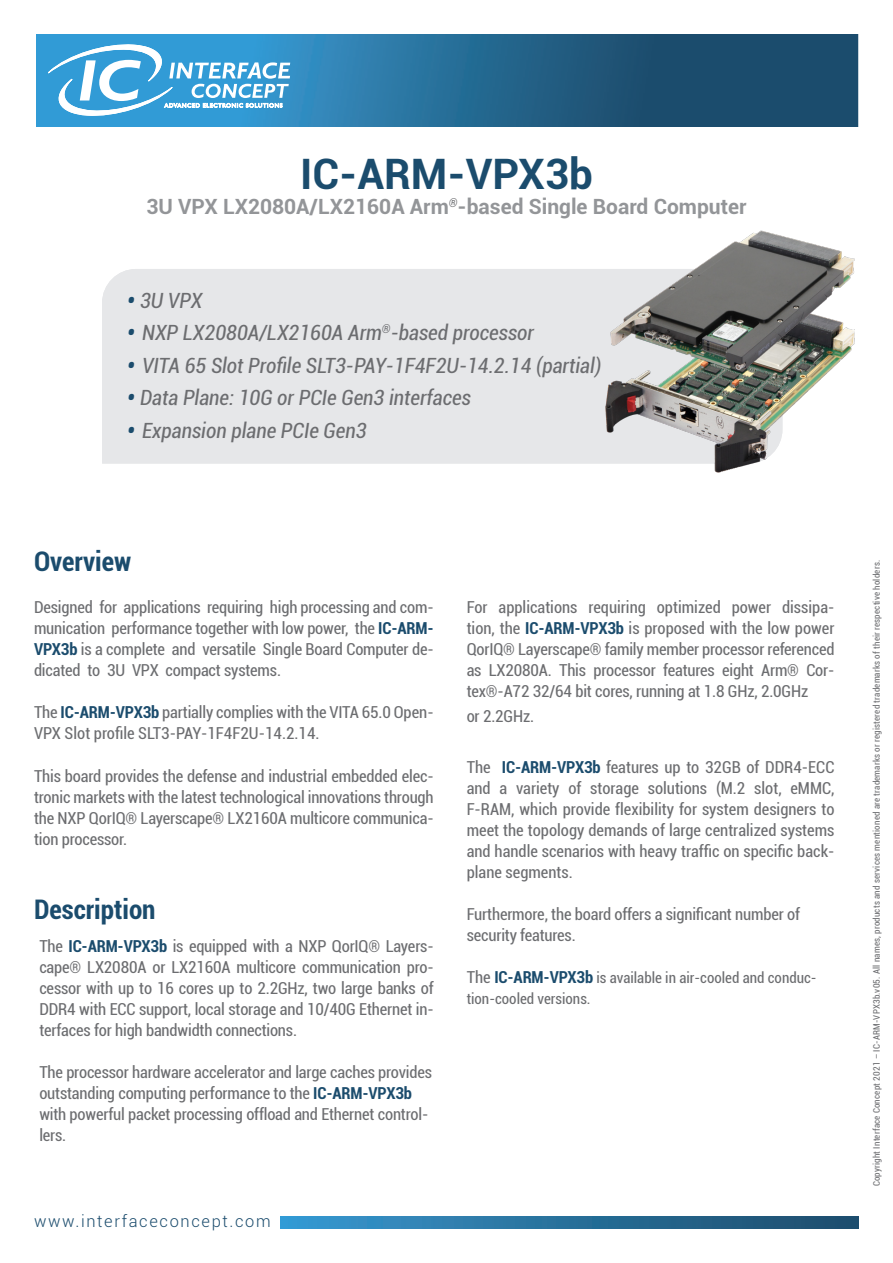
<style>
.page{position:relative;width:893px;height:1263px;background:#fff}
.page>*{position:absolute;margin:0;border:0;box-sizing:border-box;transform-origin:0 0}
.t1{font:700 42px "Roboto";color:#1b4c6d}
.t2{font:700 condensed 27px "Roboto";color:#1b4c6d}
.t3{font:italic condensed 21px "Roboto";color:#6c6d70}
.t4{font:700 21px "Roboto";color:#939598}
.t5{font:condensed 16.5px/21px "Roboto";letter-spacing:-.01em;color:#6c6d70;text-align:justify}
.t6{font:300 16.5px "Roboto";letter-spacing:.1em;color:#1b4c6d}
.t7{font:condensed 15px/21px "Roboto";color:#6c6d70}
.t8{font:condensed 9px "Roboto";letter-spacing:.02em;color:#6c6d70}
.s1{font-weight:900;font-stretch:normal;color:#1b4c6d}
.s2{font-weight:700;color:#1b4c6d}
.s3{font-size:16.5px}
.s4{font-weight:700;font-size:16.5px;color:#1b4c6d}
</style>
<div class="page">
<svg style="left:281px;top:1217px;width:578px;height:12px;background:#28719c"></svg>
<img style="left:36px;top:34px;width:823px;height:93px">
<svg style="left:47px;top:43px;width:243px;height:75px"></svg>
<img style="left:603px;top:298px;width:220px;height:175px">
<img style="left:607px;top:230px;width:248px;height:147px">
<p class="t1" style="left:300px;top:144px;width:294px">IC-ARM-VPX3b</p>
<p class="t4" style="left:147px;top:192px;width:601px">3U VPX LX2080A/LX2160A Arm<sup>®</sup>-based Single Board Computer</p>
<p class="t3" style="left:127px;top:286px;width:77px"><span class="s1">•</span> 3U VPX</p>
<p class="t3" style="left:127px;top:318px;width:408px"><span class="s1">•</span> NXP LX2080A/LX2160A Arm<sup>®</sup>-based processor</p>
<p class="t3" style="left:127px;top:351px;width:476px"><span class="s1">•</span> VITA 65 Slot Profile SLT3-PAY-1F4F2U-14.2.14 (partial)</p>
<p class="t3" style="left:127px;top:383px;width:345px"><span class="s1">•</span> Data Plane: 10G or PCIe Gen3 interfaces</p>
<p class="t3" style="left:127px;top:416px;width:241px"><span class="s1">•</span> Expansion plane PCIe Gen3</p>
<p class="t2" style="left:34px;top:543px;width:99px">Overview</p>
<p class="t5" style="left:34px;top:596px;width:401px">Designed for applications requiring high processing and com&shy;munication performance together with low power, the <span class="s2">IC-ARM-VPX3b</span> is a complete and versatile Single Board Computer de&shy;dicated to 3U VPX compact systems.</p>
<p class="t5" style="left:34px;top:701px;width:401px">The <span class="s2">IC-ARM-VPX3b</span> partially complies with the VITA 65.0 Open-<br>VPX Slot profile SLT3-PAY-1F4F2U-14.2.14.</p>
<p class="t5" style="left:34px;top:765px;width:401px">This board provides the defense and industrial embedded elec&shy;tronic markets with the latest technological innovations through the NXP QorIQ® Layerscape® LX2160A multicore communica&shy;tion processor.</p>
<p class="t2" style="left:34px;top:890px;width:123px">Description</p>
<p class="t5" style="left:39px;top:935px;width:396px">The <span class="s2">IC-ARM-VPX3b</span> is equipped with a NXP QorIQ® Layers&shy;cape® LX2080A or LX2160A multicore communication pro&shy;cessor with up to 16 cores up to 2.2GHz, two large banks of DDR4 with ECC support, local storage and 10/40G Ethernet in&shy;terfaces for high bandwidth connections.</p>
<p class="t5" style="left:39px;top:1061px;width:394px;text-align:left">The processor hardware accelerator and large caches provides outstanding computing performance to the <span class="s2">IC-ARM-VPX3b </span>with powerful packet processing offload and Ethernet control&shy;lers.</p>
<p class="t6" style="left:34px;top:1210px;width:238px">www.interfaceconcept.com</p>
<p class="t5" style="left:467px;top:596px;width:369px">For applications requiring optimized power dissipa&shy;tion, the <span class="s2">IC-ARM-VPX3b</span> is proposed with the low power QorIQ® Layerscape® family member processor referenced as LX2080A. This processor features eight Arm® Cor&shy;tex®-A72 32/64 bit cores, running at 1.8 GHz, 2.0GHz</p>
<p class="t5" style="left:467px;top:705px;width:69px">or 2.2GHz.</p>
<p class="t5" style="left:467px;top:756px;width:369px">The <span class="s2">IC-ARM-VPX3b</span> features up to 32GB of DDR4-ECC and a variety of storage solutions (M.2 slot, eMMC, F-RAM, which provide flexibility for system designers to meet the topology demands of large centralized systems and handle scenarios with heavy traffic on specific back&shy;plane segments.</p>
<p class="t5" style="left:467px;top:903px;width:335px">Furthermore, the board offers a significant number of security features.</p>
<p class="t7" style="left:467px;top:967px;width:352px"><span class="s3">The</span> <span class="s4">IC-ARM-VPX3b</span> is available in air-cooled and conduc&shy;tion-cooled versions.</p>
<p class="t8" style="left:870px;top:1186px;width:628px;rotate:-90deg">Copyright Interface Concept 2021 – IC-ARM-VPX3b.v05. All names, products and services mentioned are trademarks or registered trademarks of their respective holders.</p>
</div>
